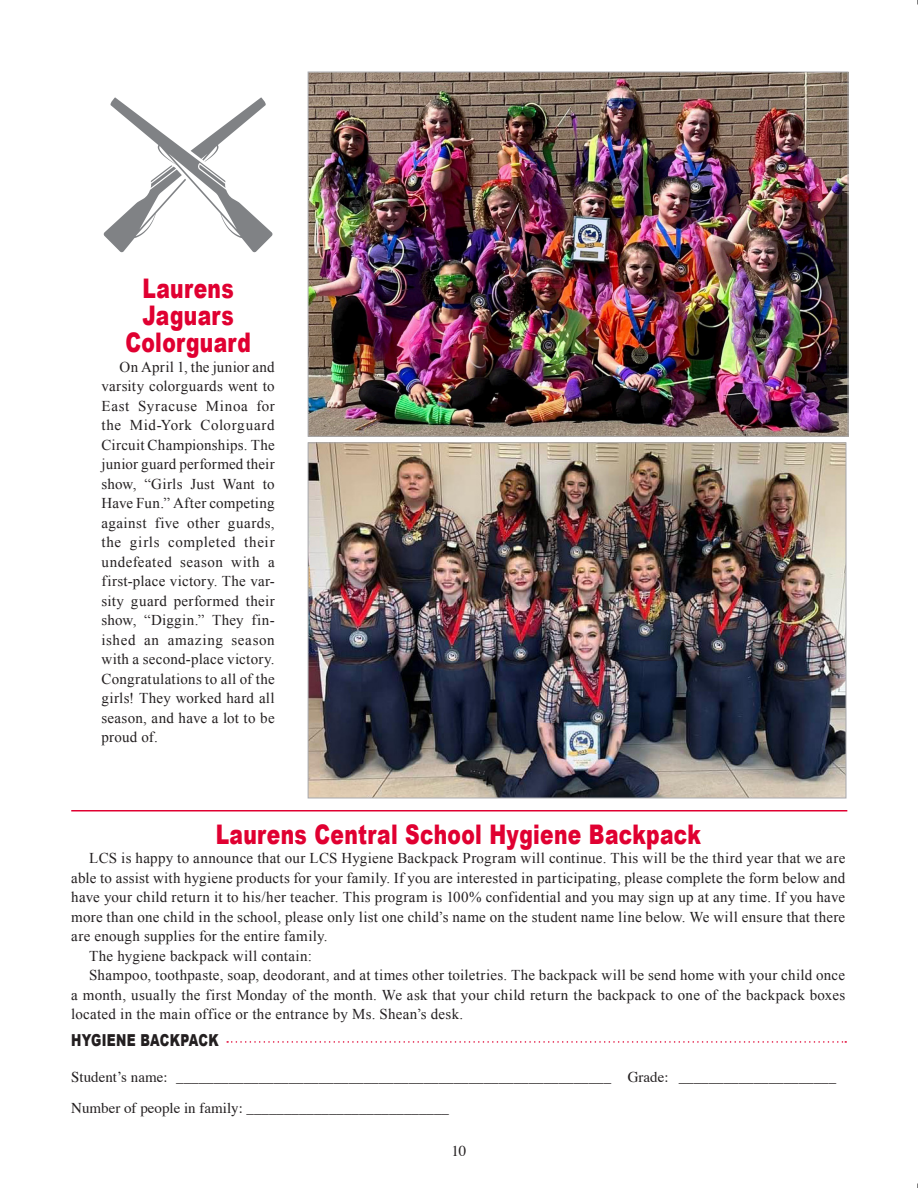
<style>
.page{position:relative;width:918px;height:1188px;background:#fff}
.page>*{position:absolute;margin:0;border:0;box-sizing:border-box;transform-origin:0 0}
.Laurens_Headline{font:900 27px/27px "Arial";letter-spacing:.015em;color:#e00031;text-align:center;scale:.75 1}
.Laurens_Subhead{font:900 16.5px "Arial";letter-spacing:.02em;color:#231f20;scale:.75 1}
.Laurens_Body_Text{font:15px/19.5px "Times New Roman";letter-spacing:.02em;color:#231f20;text-align:justify}
.Laurens_Numbered_Tex{font:15px "Times";color:#231f20}
</style>
<div class="page">
<img style="left:310px;top:74px;width:536px;height:361px">
<hr style="left:71px;top:810px;width:776px;height:2px;background:#e00031">
<svg style="left:227px;top:1041px;width:619px;height:2px"></svg>
<img style="left:310px;top:444px;width:534px;height:352px">
<svg style="left:103px;top:97px;width:170px;height:156px"></svg>
<p class="Laurens_Headline" style="left:125px;top:274px;width:169px">Laurens<br>Jaguars<br>Colorguard</p>
<p class="Laurens_Body_Text" style="left:102px;top:357px;width:175px;text-indent:18px">On April 1, the junior and varsity colorguards went to East Syracuse Minoa for the Mid-York Colorguard Circuit Championships. The junior guard performed their show, “Girls Just Want to Have Fun.” After competing against five other guards, the girls completed their undefeated season with a first-place victory. The var&shy;sity guard performed their show, “Diggin.” They fin&shy;ished an amazing season with a second-place victory.<br>Congratulations to all of the girls! They worked hard all season, and have a lot to be proud of.</p>
<p class="Laurens_Headline" style="left:216px;top:820px;width:648px">Laurens Central School Hygiene Backpack</p>
<p class="Laurens_Body_Text" style="left:71px;top:848px;width:776px;text-indent:18px">LCS is happy to announce that our LCS Hygiene Backpack Program will continue. This will be the third year that we are able to assist with hygiene products for your family. If you are interested in participating, please complete the form below and have your child return it to his/her teacher. This program is 100% confidential and you may sign up at any time. If you have more than one child in the school, please only list one child’s name on the student name line below. We will ensure that there are enough supplies for the entire family.</p>
<p class="Laurens_Body_Text" style="left:89px;top:946px;width:224px">The hygiene backpack will contain:</p>
<p class="Laurens_Body_Text" style="left:71px;top:965px;width:775px;text-indent:18px">Shampoo, toothpaste, soap, deodorant, and at times other toiletries. The backpack will be send home with your child once a month, usually the first Monday of the month. We ask that your child return the backpack to one of the backpack boxes located in the main office or the entrance by Ms. Shean’s desk.</p>
<p class="Laurens_Subhead" style="left:71px;top:1028px;width:198px">HYGIENE BACKPACK</p>
<p class="Laurens_Numbered_Tex" style="left:71px;top:1063px;width:766px">Student’s name: __________________________________________________________ Grade: _____________________</p>
<p class="Laurens_Numbered_Tex" style="left:71px;top:1094px;width:379px">Number of people in family: ___________________________</p>
<p class="Laurens_Numbered_Tex" style="left:452px;top:1137px;width:16px">10</p>
</div>
